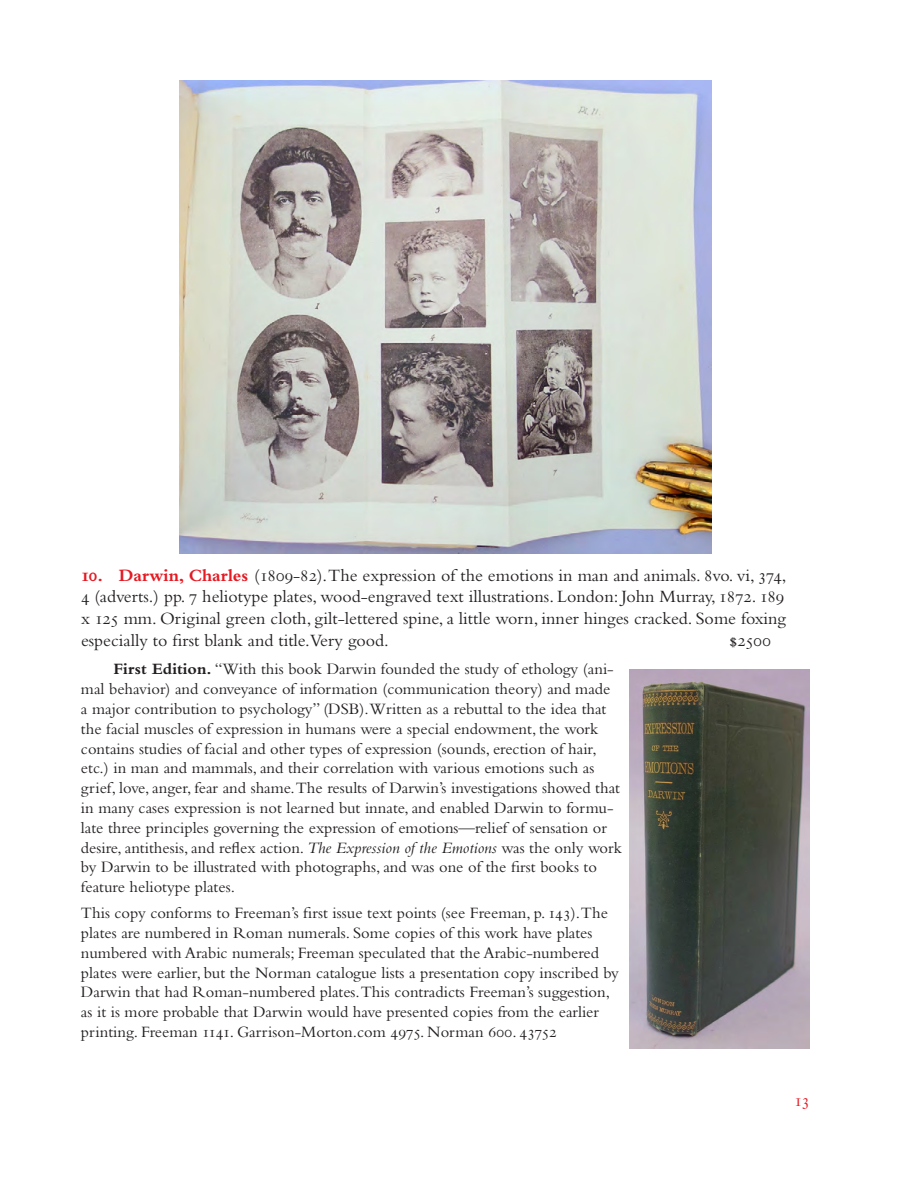
<style>
.page{position:relative;width:918px;height:1188px;background:#fff}
.page>*{position:absolute;margin:0;border:0;box-sizing:border-box;transform-origin:0 0}
.t1{font:18px/21.6px "Bembo Std";color:#231f20}
.t2{font:18px "Bembo Std";color:#e51a23}
.comment_paragraph{font:16.5px/19.8px "Bembo Std";color:#231f20}
.following_paragraph{font:16.5px/19.8px "Bembo Std";color:#231f20}
.s1{font-weight:700;color:#e51a23}
.s2{font-weight:700}
.s3{font-style:italic}
</style>
<div class="page">
<img style="left:180px;top:81px;width:531px;height:473px">
<img style="left:629px;top:669px;width:181px;height:379px">
<p class="t1" style="left:81px;top:564px;width:707px"><span class="s1">10. Darwin, Charles</span> (1809-82).The expression of the emotions in man and animals. 8vo. vi, 374, 4 (adverts.) pp. 7 heliotype plates, wood-engraved text illustrations. London: John Murray, 1872. 189 x 125 mm. Original green cloth, gilt-lettered spine, a little worn, inner hinges cracked. Some foxing especially to first blank and title.Very good.</p>
<p class="t1" style="left:729px;top:629px;width:44px">$2500</p>
<p class="comment_paragraph" style="left:81px;top:659px;width:542px;text-indent:32px"><span class="s2">First Edition.</span> “With this book Darwin founded the study of ethology (ani&shy;mal behavior) and conveyance of information (communication theory) and made<br>a major contribution to psychology” (DSB).Written as a rebuttal to the idea that the facial muscles of expression in humans were a special endowment, the work contains studies of facial and other types of expression (sounds, erection of hair, etc.) in man and mammals, and their correlation with various emotions such as grief, love, anger, fear and shame.The results of Darwin’s investigations showed that in many cases expression is not learned but innate, and enabled Darwin to formu&shy;late three principles governing the expression of emotions—relief of sensation or desire, antithesis, and reflex action. <span class="s3">The Expression of the Emotions</span> was the only work by Darwin to be illustrated with photographs, and was one of the first books to feature heliotype plates.</p>
<p class="following_paragraph" style="left:81px;top:903px;width:539px">This copy conforms to Freeman’s first issue text points (see Freeman, p. 143).The plates are numbered in Roman numerals. Some copies of this work have plates numbered with Arabic numerals; Freeman speculated that the Arabic-numbered plates were earlier, but the Norman catalogue lists a presentation copy inscribed by Darwin that had Roman-numbered plates.This contradicts Freeman’s suggestion, as it is more probable that Darwin would have presented copies from the earlier printing. Freeman 1141. Garrison-Morton.com 4975. Norman 600. 43752</p>
<p class="t2" style="left:794px;top:1090px;width:17px">13</p>
</div>
